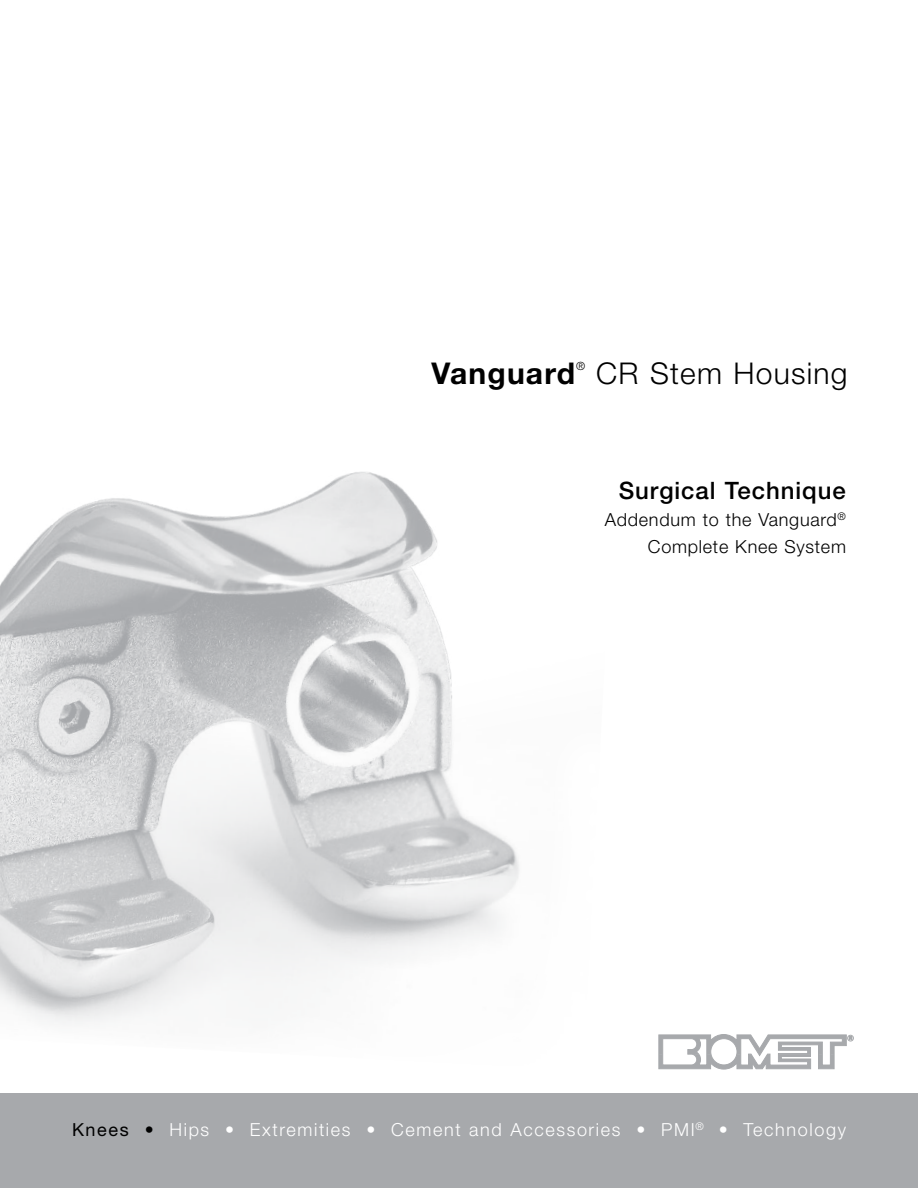
<style>
.page{position:relative;width:918px;height:1188px;background:#fff}
.page>*{position:absolute;margin:0;border:0;box-sizing:border-box;transform-origin:0 0}
.t1{font:300 30px "Helvetica Neue";letter-spacing:.04em;color:#000}
.t2{font:700 30px "Helvetica Neue";letter-spacing:.04em;color:#000}
.t3{font:500 24px "Helvetica Neue";letter-spacing:.04em;color:#000}
.t4{font:300 18px "Helvetica Neue";letter-spacing:.09em;color:#fff}
.t5{font:300 18px/27px "Helvetica Neue";letter-spacing:.04em;color:#000;text-align:right}
.t6{font:300 11.4px "Helvetica Neue";color:#000}
.s1{font-weight:400;color:#000}
</style>
<div class="page">
<img style="left:0;top:472px;width:519px;height:552px">
<div style="left:0;top:1094px;width:918px;height:94px;background:#a7a9ac"></div>
<svg style="left:659px;top:1034px;width:193px;height:35px"></svg>
<div style="left:847px;top:1035px;width:7px;height:6px;border:1px solid #a7a9ac;border-radius:50%"></div>
<h1 class="t2" style="left:432px;top:354px;width:145px">Vanguard</h1>
<p class="t6" style="left:576px;top:359px;width:11px">®</p>
<h1 class="t1" style="left:596px;top:355px;width:253px">CR Stem Housing</h1>
<h2 class="t3" style="left:619px;top:476px;width:229px">Surgical Technique</h2>
<p class="t5" style="left:605px;top:506px;width:243px">Addendum to the Vanguard<sup>®<br></sup>Complete Knee System</p>
<p class="t4" style="left:72px;top:1118px;width:776px"><span class="s1">Knees •</span> Hips • Extremities • Cement and Accessories • PMI<sup>®</sup> • Technology</p>
</div>
